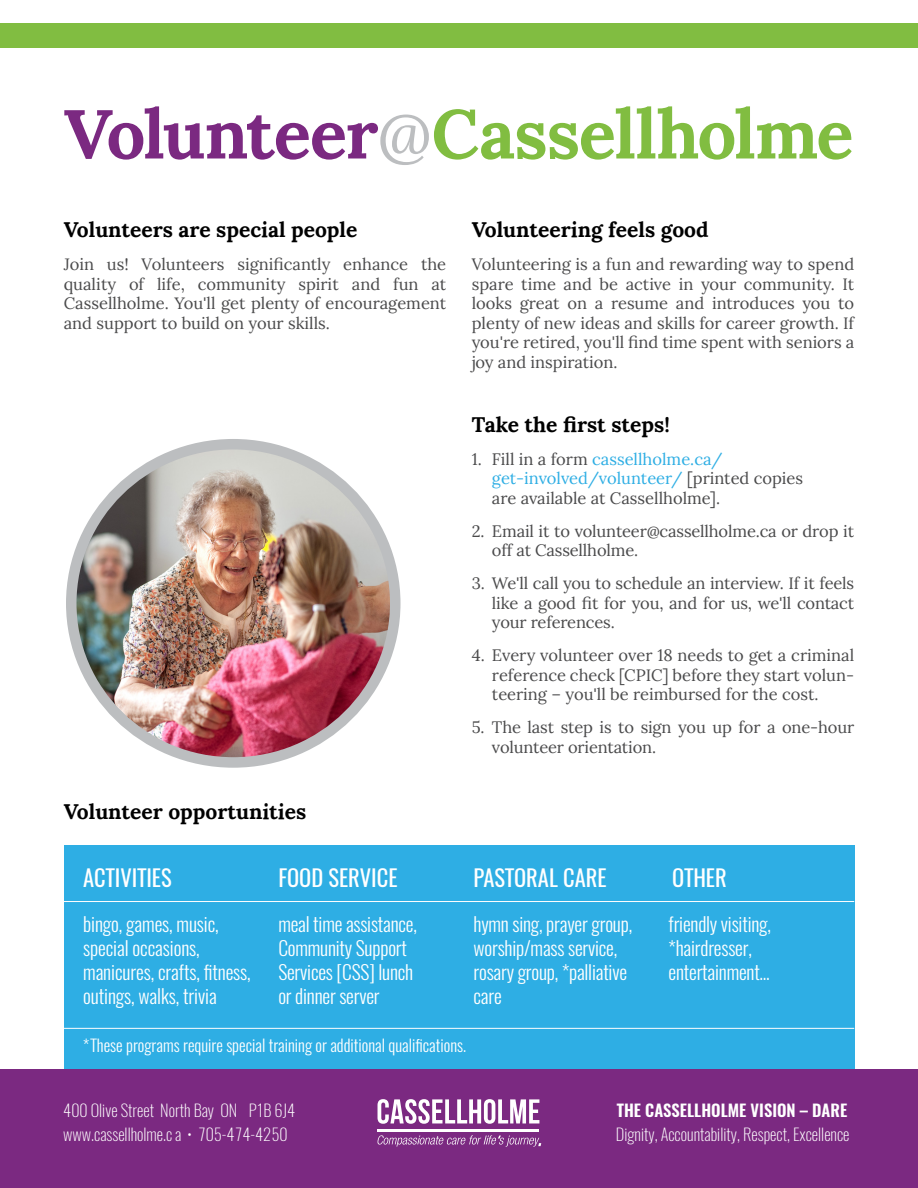
<style>
.page{position:relative;width:918px;height:1188px;background:#fff}
.page>*{position:absolute;margin:0;border:0;box-sizing:border-box;transform-origin:0 0}
.t1{font:700 69px "Lora";letter-spacing:-.02em;color:#81bd41}
.t2{font:22.5px "Oswald";color:#fff}
.t3{font:700 21px "Lora";color:#000}
.t4{font:300 19.5px/24px "Oswald";letter-spacing:-.01em;color:#fff}
.t5{font:16.5px/19.5px "Lora";letter-spacing:-.005em;color:#4a4a4b;text-align:justify}
.t6{font:200 16.5px/24px "Oswald";color:#fff}
.t7{font:300 16.5px "Oswald";color:#fff}
.t8{font:600 16.5px "Oswald";color:#fff}
.s1{color:#7b2981}
.s2{font-weight:400;color:#bcbec0}
.s3{color:#2eaee4}
</style>
<div class="page">
<div style="left:64px;top:846px;width:790px;height:223px;background:#2eaee4"></div>
<hr style="left:64px;top:901px;width:790px;height:1px;background:#fff">
<img style="left:71px;top:444px;width:319px;height:318px">
<div style="left:66px;top:439px;width:335px;height:329px;border:10px solid #bcbec0;border-radius:50%"></div>
<hr style="left:64px;top:1028px;width:790px;height:1px;background:#fff">
<div style="left:0;top:1069px;width:918px;height:119px;background:#7b2981"></div>
<svg style="left:378px;top:1099px;width:161px;height:25px"></svg>
<svg style="left:377px;top:1135px;width:164px;height:12px"></svg>
<hr style="left:377px;top:1129px;width:162px;height:3px;background:#fff">
<div style="left:0;top:23px;width:918px;height:24px;background:#81bd41"></div>
<h1 class="t1" style="left:64px;top:75px;width:791px"><span class="s1">Volunteer</span><span class="s2">@</span>Cassellholme</h1>
<p class="t3" style="left:64px;top:212px;width:295px">Volunteers are special people</p>
<p class="t5" style="left:64px;top:253px;width:384px">Join us! Volunteers significantly enhance the quality of life, community spirit and fun at Cassellholme. You'll get plenty of encouragement and support to build on your skills.</p>
<p class="t3" style="left:64px;top:794px;width:244px">Volunteer opportunities</p>
<h2 class="t2" style="left:83px;top:863px;width:90px">ACTIVITIES</h2>
<p class="t4" style="left:83px;top:912px;width:169px">bingo, games, music, special occasions, manicures, crafts, fitness, outings, walks, trivia</p>
<h2 class="t2" style="left:278px;top:863px;width:121px">FOOD SERVICE</h2>
<p class="t4" style="left:278px;top:912px;width:140px">meal time assistance,<br>Community Support<br>Services [CSS] lunch or dinner server</p>
<p class="t3" style="left:472px;top:212px;width:238px">Volunteering feels good</p>
<p class="t5" style="left:472px;top:253px;width:384px">Volunteering is a fun and rewarding way to spend spare time and be active in your community. It looks great on a resume and introduces you to plenty of new ideas and skills for career growth. If you're retired, you'll find time spent with seniors a joy and inspiration.</p>
<p class="t3" style="left:472px;top:406px;width:200px">Take the first steps!</p>
<p class="t5" style="left:492px;top:448px;width:313px;text-align:left;text-indent:-20px">1. Fill in a form <span class="s3">cassellholme.ca/ get-involved/volunteer/</span> [printed copies are available at Cassellholme].</p>
<p class="t5" style="left:492px;top:520px;width:364px;text-indent:-20px">2. Email it to volunteer@cassellholme.ca or drop it off at Cassellholme.</p>
<p class="t5" style="left:492px;top:572px;width:364px;text-indent:-20px">3. We'll call you to schedule an interview. If it feels like a good fit for you, and for us, we'll contact your references.</p>
<p class="t5" style="left:492px;top:644px;width:364px;text-indent:-20px">4. Every volunteer over 18 needs to get a criminal reference check [CPIC] before they start volun&shy;teering – you'll be reimbursed for the cost.</p>
<p class="t5" style="left:492px;top:716px;width:364px;text-indent:-20px">5. The last step is to sign you up for a one-hour volunteer orientation.</p>
<h2 class="t2" style="left:474px;top:863px;width:135px">PASTORAL CARE</h2>
<p class="t4" style="left:474px;top:912px;width:160px">hymn sing, prayer group, worship/mass service, rosary group, *palliative care</p>
<h2 class="t2" style="left:672px;top:863px;width:56px">OTHER</h2>
<p class="t4" style="left:669px;top:912px;width:104px">friendly visiting, *hairdresser, entertainment...</p>
<p class="t7" style="left:83px;top:1034px;width:384px">*These programs require special training or additional qualifications.</p>
<p class="t6" style="left:63px;top:1098px;width:234px">400 Olive Street North Bay ON P1B 6J4 www.cassellholme.c a • 705-474-4250</p>
<p class="t8" style="left:617px;top:1099px;width:232px">THE CASSELLHOLME VISION – DARE</p>
<p class="t6" style="left:616px;top:1122px;width:235px">Dignity, Accountability, Respect, Excellence</p>
</div>
